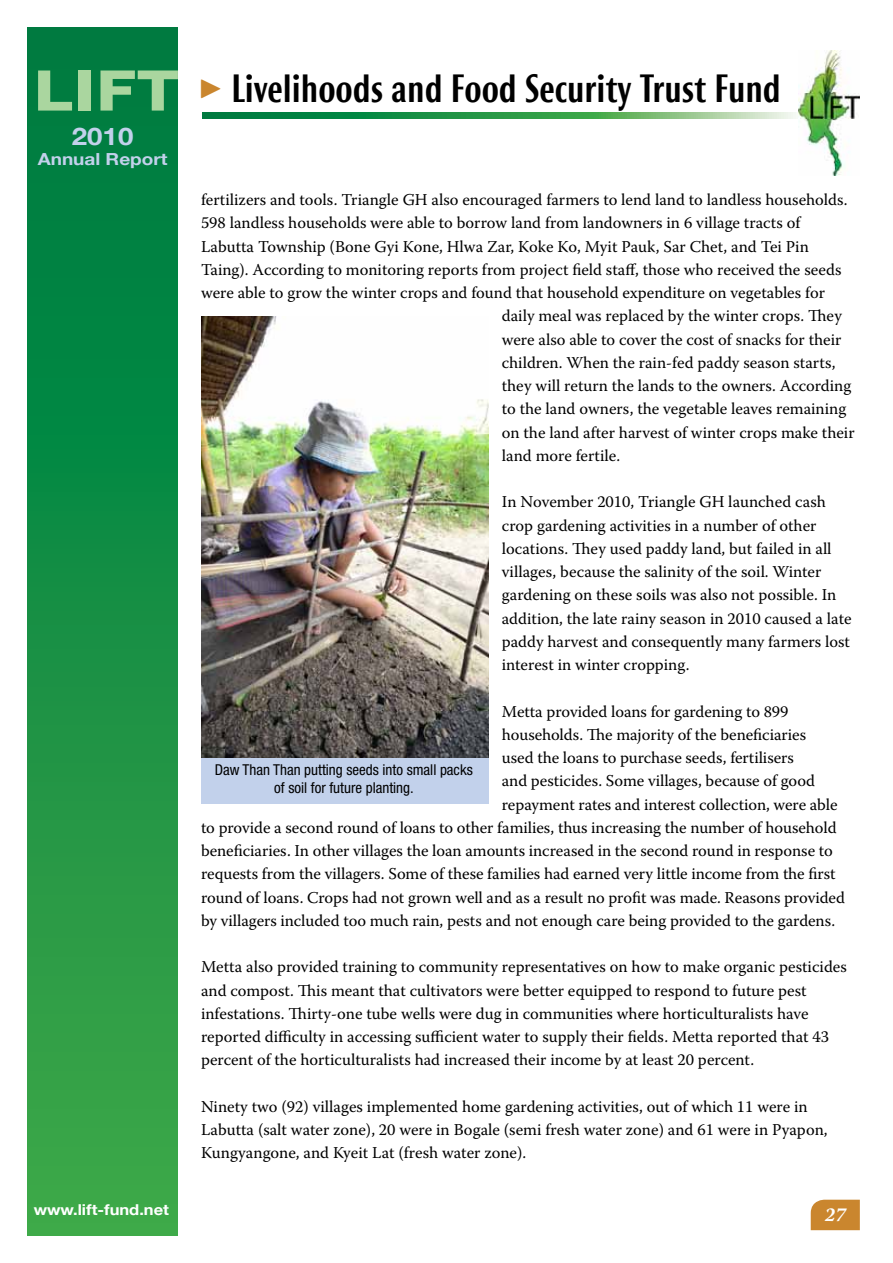
<style>
.page{position:relative;width:893px;height:1263px;background:#fff}
.page>*{position:absolute;margin:0;border:0;box-sizing:border-box;transform-origin:0 0}
.t1{font:52.2px "Bureau Grot Seven Nine";color:#aad69f}
.t2{font:500 37.5px "Bureau Roxy";color:#000}
.t3{font:700 24.15px "Helvetica Neue";color:#c2d1eb;scale:1.14 1}
.t4{font:italic 700 19.5px "Warnock Pro";color:#fff}
.t5{font:700 16.65px "Helvetica Neue";color:#c2d1eb;scale:1.14 1}
.t6{font:16.5px/23.2px "Warnock Pro";color:#000}
.t7{font:condensed 15px/18px "Helvetica Neue";color:#000;text-align:center}
.t8{font:700 15px "Helvetica Neue";color:#fff;scale:1.1 1}
</style>
<div class="page">
<div style="left:27px;top:27px;width:151px;height:1209px;background:linear-gradient(to bottom,#007940,#3da849)"></div>
<svg style="left:202px;top:113px;width:594px;height:6px;background:#43a360"></svg>
<img style="left:798px;top:50px;width:61px;height:126px">
<svg style="left:811px;top:1200px;width:49px;height:30px"></svg>
<img style="left:201px;top:316px;width:287px;height:442px">
<div style="left:201px;top:758px;width:287px;height:45px;background:#c2d1eb"></div>
<h1 class="t1" style="left:33px;top:59px;width:147px">LIFT</h1>
<h3 class="t3" style="left:72px;top:122px;width:55px">2010</h3>
<p class="t5" style="left:38px;top:149px;width:115px">Annual Report</p>
<p class="t8" style="left:34px;top:1201px;width:124px">www.lift-fund.net</p>
<h2 class="t2" style="left:232px;top:67px;width:551px">Livelihoods and Food Security Trust Fund</h2>
<p class="t6" style="left:201px;top:188px;width:648px">fertilizers and tools. Triangle GH also encouraged farmers to lend land to landless households.</p>
<p class="t6" style="left:201px;top:211px;width:601px">598 landless households were able to borrow land from landowners in 6 village tracts of</p>
<p class="t6" style="left:201px;top:234px;width:609px">Labutta Township (Bone Gyi Kone, Hlwa Zar, Koke Ko, Myit Pauk, Sar Chet, and Tei Pin</p>
<p class="t6" style="left:201px;top:257px;width:642px">Taing). According to monitoring reports from project field staff, those who received the seeds</p>
<p class="t6" style="left:201px;top:281px;width:625px">were able to grow the winter crops and found that household expenditure on vegetables for</p>
<p class="t6" style="left:502px;top:304px;width:342px">daily meal was replaced by the winter crops. They</p>
<p class="t6" style="left:502px;top:327px;width:341px">were also able to cover the cost of snacks for their</p>
<p class="t6" style="left:502px;top:350px;width:335px">children. When the rain-fed paddy season starts,</p>
<p class="t6" style="left:502px;top:374px;width:351px">they will return the lands to the owners. According</p>
<p class="t6" style="left:502px;top:397px;width:346px">to the land owners, the vegetable leaves remaining</p>
<p class="t6" style="left:502px;top:420px;width:354px">on the land after harvest of winter crops make their</p>
<p class="t6" style="left:502px;top:443px;width:120px">land more fertile.</p>
<p class="t6" style="left:502px;top:490px;width:351px">In November 2010, Triangle GH launched cash crop gardening activities in a number of other locations. They used paddy land, but failed in all villages, because the salinity of the soil. Winter gardening on these soils was also not possible. In addition, the late rainy season in 2010 caused a late paddy harvest and consequently many farmers lost interest in winter cropping.</p>
<p class="t6" style="left:502px;top:699px;width:288px">Metta provided loans for gardening to 899</p>
<p class="t6" style="left:502px;top:722px;width:306px">households. The majority of the beneficiaries</p>
<p class="t6" style="left:502px;top:746px;width:293px">used the loans to purchase seeds, fertilisers</p>
<p class="t6" style="left:502px;top:769px;width:315px">and pesticides. Some villages, because of good</p>
<p class="t6" style="left:502px;top:792px;width:337px">repayment rates and interest collection, were able</p>
<p class="t6" style="left:201px;top:815px;width:637px">to provide a second round of loans to other families, thus increasing the number of household</p>
<p class="t6" style="left:201px;top:839px;width:633px">beneficiaries. In other villages the loan amounts increased in the second round in response to</p>
<p class="t6" style="left:201px;top:862px;width:636px">requests from the villagers. Some of these families had earned very little income from the first</p>
<p class="t6" style="left:201px;top:885px;width:646px">round of loans. Crops had not grown well and as a result no profit was made. Reasons provided</p>
<p class="t6" style="left:201px;top:908px;width:636px">by villagers included too much rain, pests and not enough care being provided to the gardens.</p>
<p class="t6" style="left:201px;top:955px;width:647px">Metta also provided training to community representatives on how to make organic pesticides and compost. This meant that cultivators were better equipped to respond to future pest infestations. Thirty-one tube wells were dug in communities where horticulturalists have reported difficulty in accessing sufficient water to supply their fields. Metta reported that 43 percent of the horticulturalists had increased their income by at least 20 percent.</p>
<p class="t6" style="left:201px;top:1094px;width:628px">Ninety two (92) villages implemented home gardening activities, out of which 11 were in<br>Labutta (salt water zone), 20 were in Bogale (semi fresh water zone) and 61 were in Pyapon,<br>Kungyangone, and Kyeit Lat (fresh water zone).</p>
<p class="t7" style="left:215px;top:760px;width:260px">Daw Than Than putting seeds into small packs of soil for future planting.</p>
<p class="t4" style="left:825px;top:1202px;width:22px">27</p>
</div>
